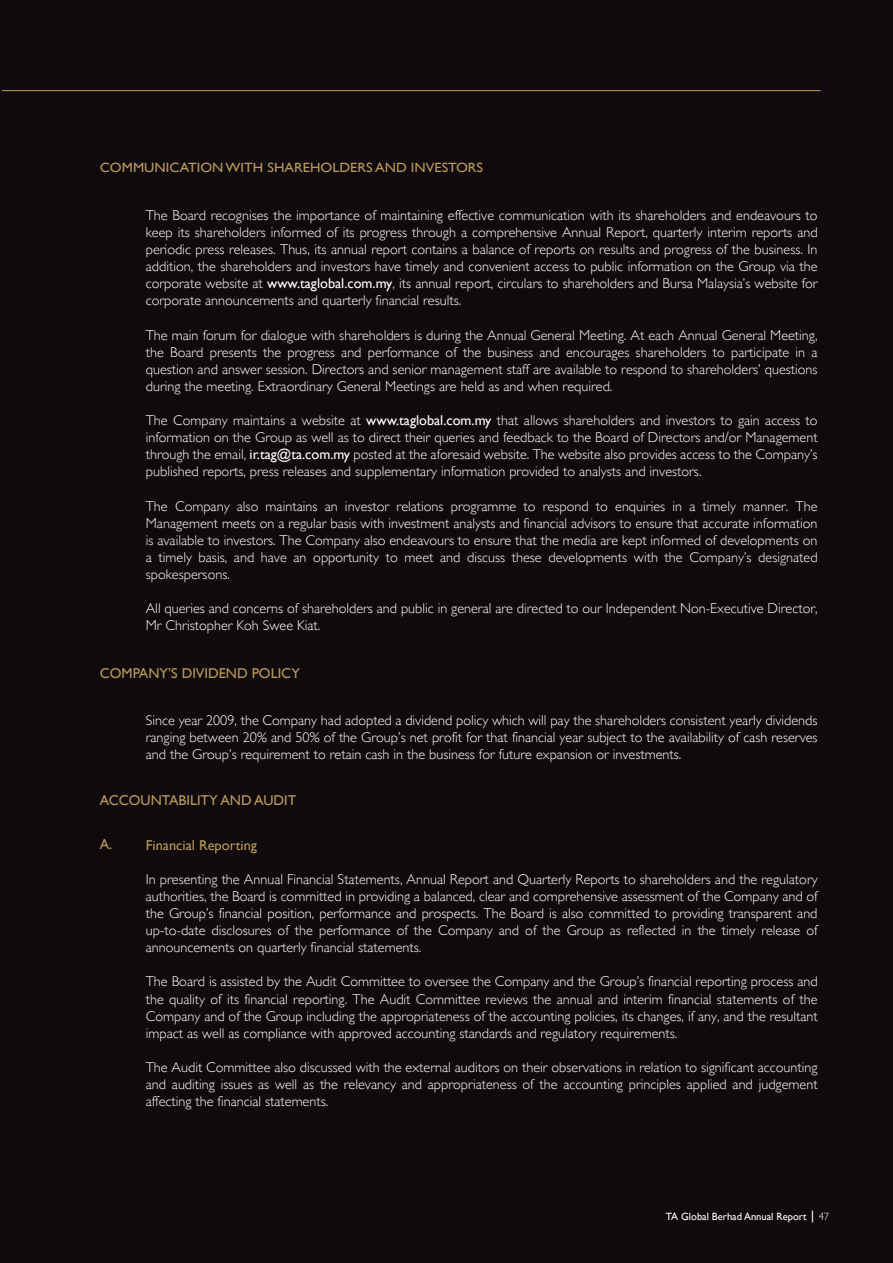
<style>
.page{position:relative;width:893px;height:1263px;background:#110a0c}
.page>*{position:absolute;margin:0;border:0;box-sizing:border-box;transform-origin:0 0}
.t1{font:300 14.25px/17.1px "Gill Sans";color:#fff;text-align:justify}
.t2{font:14.25px "Gill Sans";color:#b99a5a}
.t3{font:13.35px "Gill Sans";color:#b99a5a;scale:1.07 1}
.t4{font:10.5px "Gill Sans";color:#fff}
.s1{font-weight:400}
.s2{font-family:"Calibri";font-size:13.5px}
.s3{font-weight:300}
</style>
<div class="page">
<hr style="left:2px;top:90px;width:819px;height:1px;background:#b99a5a">
<p class="t3" style="left:100px;top:160px;width:360px">COMMUNICATION WITH SHAREHOLDERS AND INVESTORS</p>
<p class="t1" style="left:146px;top:206px;width:673px">The Board recognises the importance of maintaining effective communication with its shareholders and endeavours to keep its shareholders informed of its progress through a comprehensive Annual Report, quarterly interim reports and periodic press releases. Thus, its annual report contains a balance of reports on results and progress of the business. In addition, the shareholders and investors have timely and convenient access to public information on the Group via the corporate website at <span class="s1">www.taglobal.com.my</span>, its annual report, circulars to shareholders and Bursa Malaysia’s website for corporate announcements and quarterly financial results.</p>
<p class="t1" style="left:146px;top:326px;width:673px">The main forum for dialogue with shareholders is during the Annual General Meeting. At each Annual General Meeting, the Board presents the progress and performance of the business and encourages shareholders to participate in a question and answer session. Directors and senior management staff are available to respond to shareholders’ questions during the meeting. Extraordinary General Meetings are held as and when required.</p>
<p class="t1" style="left:146px;top:412px;width:673px">The Company maintains a website at <span class="s1">www.taglobal.com.my</span> that allows shareholders and investors to gain access to information on the Group as well as to direct their queries and feedback to the Board of Directors and/or Management through the email, <span class="s1">ir.tag@ta.com.my</span> posted at the aforesaid website. The website also provides access to the Company’s published reports, press releases and supplementary information provided to analysts and investors.</p>
<p class="t1" style="left:146px;top:497px;width:673px">The Company also maintains an investor relations programme to respond to enquiries in a timely manner. The Management meets on a regular basis with investment analysts and financial advisors to ensure that accurate information is available to investors. The Company also endeavours to ensure that the media are kept informed of developments on a timely basis, and have an opportunity to meet and discuss these developments with the Company’s designated spokespersons.</p>
<p class="t1" style="left:146px;top:600px;width:673px">All queries and concerns of shareholders and public in general are directed to our Independent Non-Executive Director,<br>Mr Christopher Koh Swee Kiat.</p>
<p class="t2" style="left:100px;top:665px;width:202px">COMPANY’S DIVIDEND POLICY</p>
<p class="t1" style="left:146px;top:711px;width:673px">Since year 2009, the Company had adopted a dividend policy which will pay the shareholders consistent yearly dividends ranging between 20% and 50% of the Group’s net profit for that financial year subject to the availability of cash reserves and the Group’s requirement to retain cash in the business for future expansion or investments.</p>
<p class="t2" style="left:100px;top:792px;width:198px">ACCOUNTABILITY AND AUDIT</p>
<p class="t2" style="left:100px;top:836px;width:14px">A.</p>
<p class="t2" style="left:146px;top:836px;width:113px">Financial Reporting</p>
<p class="t1" style="left:146px;top:870px;width:673px">In presenting the Annual Financial Statements, Annual Report and Quarterly Reports to shareholders and the regulatory authorities, the Board is committed in providing a balanced, clear and comprehensive assessment of the Company and of the Group’s financial position, performance and prospects. The Board is also committed to providing transparent and up-to-date disclosures of the performance of the Company and of the Group as reflected in the timely release of announcements on quarterly financial statements.</p>
<p class="t1" style="left:146px;top:973px;width:673px">The Board is assisted by the Audit Committee to oversee the Company and the Group’s financial reporting process and the quality of its financial reporting. The Audit Committee reviews the annual and interim financial statements of the Company and of the Group including the appropriateness of the accounting policies, its changes, if any, and the resultant impact as well as compliance with approved accounting standards and regulatory requirements.</p>
<p class="t1" style="left:146px;top:1058px;width:673px">The Audit Committee also discussed with the external auditors on their observations in relation to significant accounting and auditing issues as well as the relevancy and appropriateness of the accounting principles applied and judgement affecting the financial statements.</p>
<p class="t4" style="left:666px;top:1211px;width:165px">TA Global Berhad Annual Report <span class="s2">|</span> <span class="s3">47</span></p>
</div>
